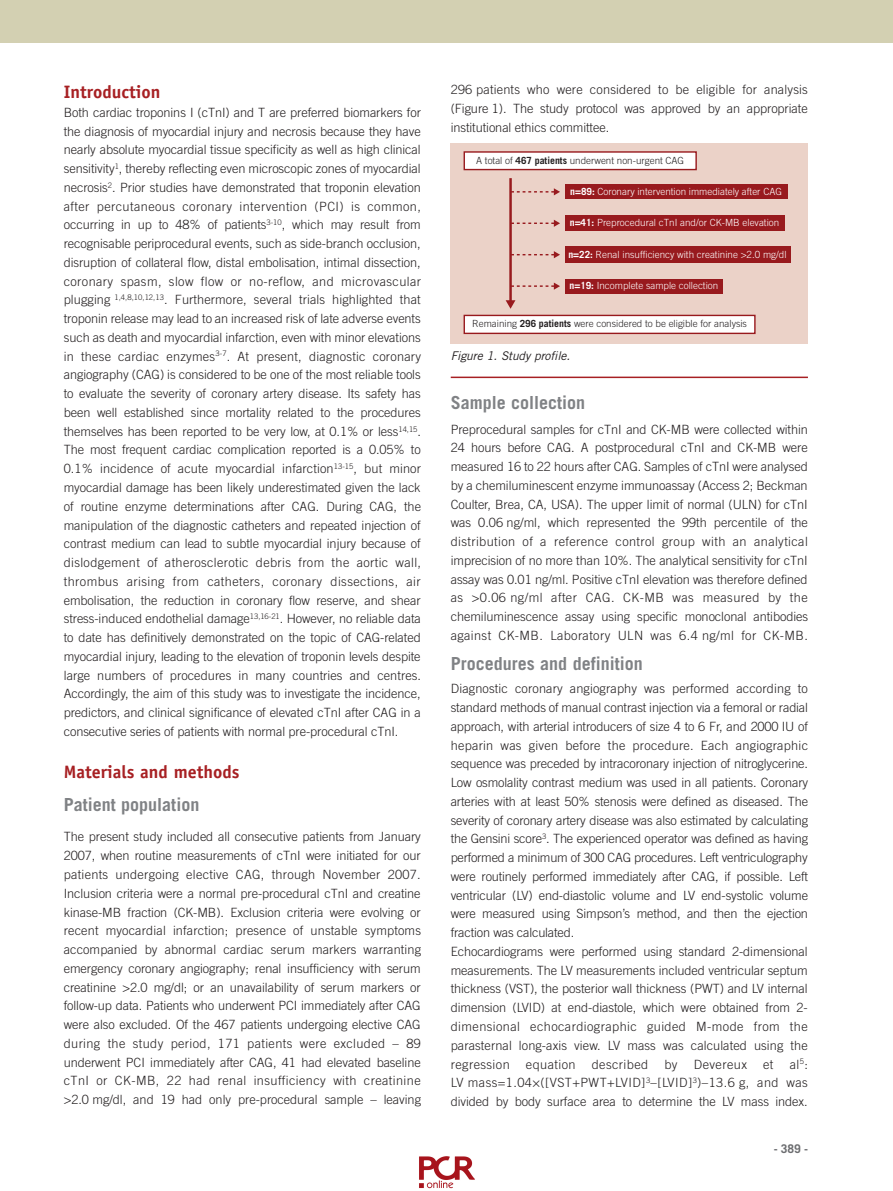
<style>
.page{position:relative;width:893px;height:1191px;background:#fff}
.page>*{position:absolute;margin:0;border:0;box-sizing:border-box;transform-origin:0 0}
.t1{font:700 18px "Trade Gothic LT Std";color:#808285}
.t2{font:700 18px "Officina Sans Std";color:#a72023}
.t3{font:300 12.75px/18.8px "Trade Gothic LT Std";letter-spacing:-.005em;color:#231f20;text-align:justify}
.t4{font:300 12.75px "Trade Gothic LT Std";letter-spacing:.035em;color:#231f20}
.t5{font:italic 12px "Trade Gothic LT Std";letter-spacing:-.01em;color:#231f20}
.t6{font:700 12px "Trade Gothic LT Std";color:#6c6d70}
.t7{font:300 9.9px "Trade Gothic LT Std";color:#fff}
.t8{font:300 9.9px "Trade Gothic LT Std";color:#231f20}
.s1{font-weight:700}
</style>
<div class="page">
<div style="left:0;top:0;width:893px;height:43px;background:#d3d0b2"></div>
<div style="left:451px;top:143px;width:357px;height:200px;background:#ebd2c8"></div>
<hr style="left:509px;top:178px;width:3px;height:124px;background:#981a1e">
<svg style="left:506px;top:300px;width:9px;height:9px"></svg>
<svg style="left:511px;top:188px;width:49px;height:7px"></svg>
<div style="left:565px;top:184px;width:222px;height:15px;background:#981a1e"></div>
<svg style="left:511px;top:220px;width:49px;height:7px"></svg>
<div style="left:565px;top:216px;width:219px;height:15px;background:#981a1e"></div>
<svg style="left:511px;top:251px;width:49px;height:7px"></svg>
<div style="left:565px;top:247px;width:225px;height:16px;background:#981a1e"></div>
<svg style="left:511px;top:282px;width:49px;height:8px"></svg>
<div style="left:565px;top:279px;width:158px;height:14px;background:#981a1e"></div>
<div style="left:464px;top:152px;width:232px;height:18px;background:#fff"></div>
<div style="left:464px;top:151px;width:233px;height:19px;border:1px solid #981a1e"></div>
<div style="left:464px;top:315px;width:291px;height:18px;background:#fff"></div>
<div style="left:464px;top:315px;width:292px;height:19px;border:1px solid #981a1e"></div>
<hr style="left:451px;top:376px;width:357px;height:2px;background:#a72023">
<img style="left:419px;top:1156px;width:56px;height:33px">
<h1 class="t2" style="left:64px;top:85px;width:98px">Introduction</h1>
<p class="t3" style="left:64px;top:104px;width:359px">Both cardiac troponins I (cTnI) and T are preferred biomarkers for the diagnosis of myocardial injury and necrosis because they have nearly absolute myocardial tissue specificity as well as high clinical sensitivity<sup>1</sup>, thereby reflecting even microscopic zones of myocardial necrosis<sup>2</sup>. Prior studies have demonstrated that troponin elevation after percutaneous coronary intervention (PCI) is common, occurring in up to 48% of patients<sup>3-10</sup>, which may result from recognisable periprocedural events, such as side-branch occlusion, disruption of collateral flow, distal embolisation, intimal dissection, coronary spasm, slow flow or no-reflow, and microvascular plugging <sup>1,4,8,10,12,13</sup>. Furthermore, several trials highlighted that troponin release may lead to an increased risk of late adverse events such as death and myocardial infarction, even with minor elevations in these cardiac enzymes<sup>3-7</sup>. At present, diagnostic coronary angiography (CAG) is considered to be one of the most reliable tools to evaluate the severity of coronary artery disease. Its safety has been well established since mortality related to the procedures themselves has been reported to be very low, at 0.1% or less<sup>14,15</sup>.<br>The most frequent cardiac complication reported is a 0.05% to 0.1% incidence of acute myocardial infarction<sup>13-15</sup>, but minor myocardial damage has been likely underestimated given the lack of routine enzyme determinations after CAG. During CAG, the manipulation of the diagnostic catheters and repeated injection of contrast medium can lead to subtle myocardial injury because of dislodgement of atherosclerotic debris from the aortic wall, thrombus arising from catheters, coronary dissections, air embolisation, the reduction in coronary flow reserve, and shear stress-induced endothelial damage<sup>13,16-21</sup>. However, no reliable data to date has definitively demonstrated on the topic of CAG-related myocardial injury, leading to the elevation of troponin levels despite large numbers of procedures in many countries and centres.<br>Accordingly, the aim of this study was to investigate the incidence, predictors, and clinical significance of elevated cTnI after CAG in a consecutive series of patients with normal pre-procedural cTnI.</p>
<h1 class="t2" style="left:64px;top:764px;width:177px">Materials and methods</h1>
<h1 class="t1" style="left:64px;top:797px;width:137px">Patient population</h1>
<p class="t3" style="left:64px;top:828px;width:359px">The present study included all consecutive patients from January 2007, when routine measurements of cTnI were initiated for our patients undergoing elective CAG, through November 2007.<br>Inclusion criteria were a normal pre-procedural cTnI and creatine kinase-MB fraction (CK-MB). Exclusion criteria were evolving or recent myocardial infarction; presence of unstable symptoms accompanied by abnormal cardiac serum markers warranting emergency coronary angiography; renal insufficiency with serum creatinine &gt;2.0 mg/dl; or an unavailability of serum markers or follow-up data. Patients who underwent PCI immediately after CAG were also excluded. Of the 467 patients undergoing elective CAG during the study period, 171 patients were excluded – 89 underwent PCI immediately after CAG, 41 had elevated baseline cTnI or CK-MB, 22 had renal insufficiency with creatinine &gt;2.0 mg/dl, and 19 had only pre-procedural sample – leaving</p>
<p class="t3" style="left:451px;top:81px;width:359px">296 patients who were considered to be eligible for analysis (Figure 1). The study protocol was approved by an appropriate institutional ethics committee.</p>
<p class="t8" style="left:476px;top:156px;width:210px">A total of <span class="s1">467 patients</span> underwent non-urgent CAG</p>
<p class="t7" style="left:570px;top:187px;width:213px"><span class="s1">n=89:</span> Coronary intervention immediately after CAG</p>
<p class="t7" style="left:570px;top:219px;width:211px"><span class="s1">n=41:</span> Preprocedural cTnI and/or CK-MB elevation</p>
<p class="t7" style="left:568px;top:250px;width:220px"><span class="s1">n=22:</span> Renal insufficiency with creatinine &gt;2.0 mg/dl</p>
<p class="t7" style="left:569px;top:282px;width:150px"><span class="s1">n=19:</span> Incomplete sample collection</p>
<p class="t8" style="left:472px;top:320px;width:276px">Remaining <span class="s1">296 patients</span> were considered to be eligible for analysis</p>
<p class="t5" style="left:451px;top:351px;width:121px">Figure 1. Study profile.</p>
<h1 class="t1" style="left:451px;top:395px;width:136px">Sample collection</h1>
<p class="t3" style="left:451px;top:421px;width:359px">Preprocedural samples for cTnI and CK-MB were collected within 24 hours before CAG. A postprocedural cTnI and CK-MB were measured 16 to 22 hours after CAG. Samples of cTnI were analysed by a chemiluminescent enzyme immunoassay (Access 2; Beckman Coulter, Brea, CA, USA). The upper limit of normal (ULN) for cTnI was 0.06 ng/ml, which represented the 99th percentile of the distribution of a reference control group with an analytical imprecision of no more than 10%. The analytical sensitivity for cTnI assay was 0.01 ng/ml. Positive cTnI elevation was therefore defined as &gt;0.06 ng/ml after CAG. CK-MB was measured by the chemiluminescence assay using specific monoclonal antibodies against CK-MB. Laboratory ULN was 6.4 ng/ml for CK-MB.</p>
<h1 class="t1" style="left:451px;top:657px;width:194px">Procedures and definition</h1>
<p class="t3" style="left:451px;top:680px;width:359px;text-align:left">Diagnostic coronary angiography was performed according to standard methods of manual contrast injection via a femoral or radial approach, with arterial introducers of size 4 to 6 Fr, and 2000 IU of heparin was given before the procedure. Each angiographic sequence was preceded by intracoronary injection of nitroglycerine.<br>Low osmolality contrast medium was used in all patients. Coronary arteries with at least 50% stenosis were defined as diseased. The severity of coronary artery disease was also estimated by calculating the Gensini score<sup>3</sup>. The experienced operator was defined as having performed a minimum of 300 CAG procedures. Left ventriculography were routinely performed immediately after CAG, if possible. Left ventricular (LV) end-diastolic volume and LV end-systolic volume were measured using Simpson’s method, and then the ejection fraction was calculated.<br>Echocardiograms were performed using standard 2-dimensional measurements. The LV measurements included ventricular septum thickness (VST), the posterior wall thickness (PWT) and LV internal dimension (LVID) at end-diastole, which were obtained from 2- dimensional echocardiographic guided M-mode from the parasternal long-axis view. LV mass was calculated using the regression</p>
<p class="t3" style="left:451px;top:1055px;width:359px;text-indent:339px">al<sup>5</sup>:<br>LV mass=1.04×([VST+PWT+LVID]<sup>3</sup>–[LVID]<sup>3</sup>)–13.6 g, and was divided by body surface area to determine the LV mass index.</p>
<p class="t4" style="left:526px;top:1059px;width:51px">equation</p>
<p class="t4" style="left:592px;top:1059px;width:58px">described</p>
<p class="t3" style="left:664px;top:1055px;width:15px">by</p>
<p class="t4" style="left:694px;top:1059px;width:55px">Devereux</p>
<p class="t3" style="left:763px;top:1055px;width:12px">et</p>
<p class="t6" style="left:774px;top:1143px;width:36px">- 389 -</p>
</div>
